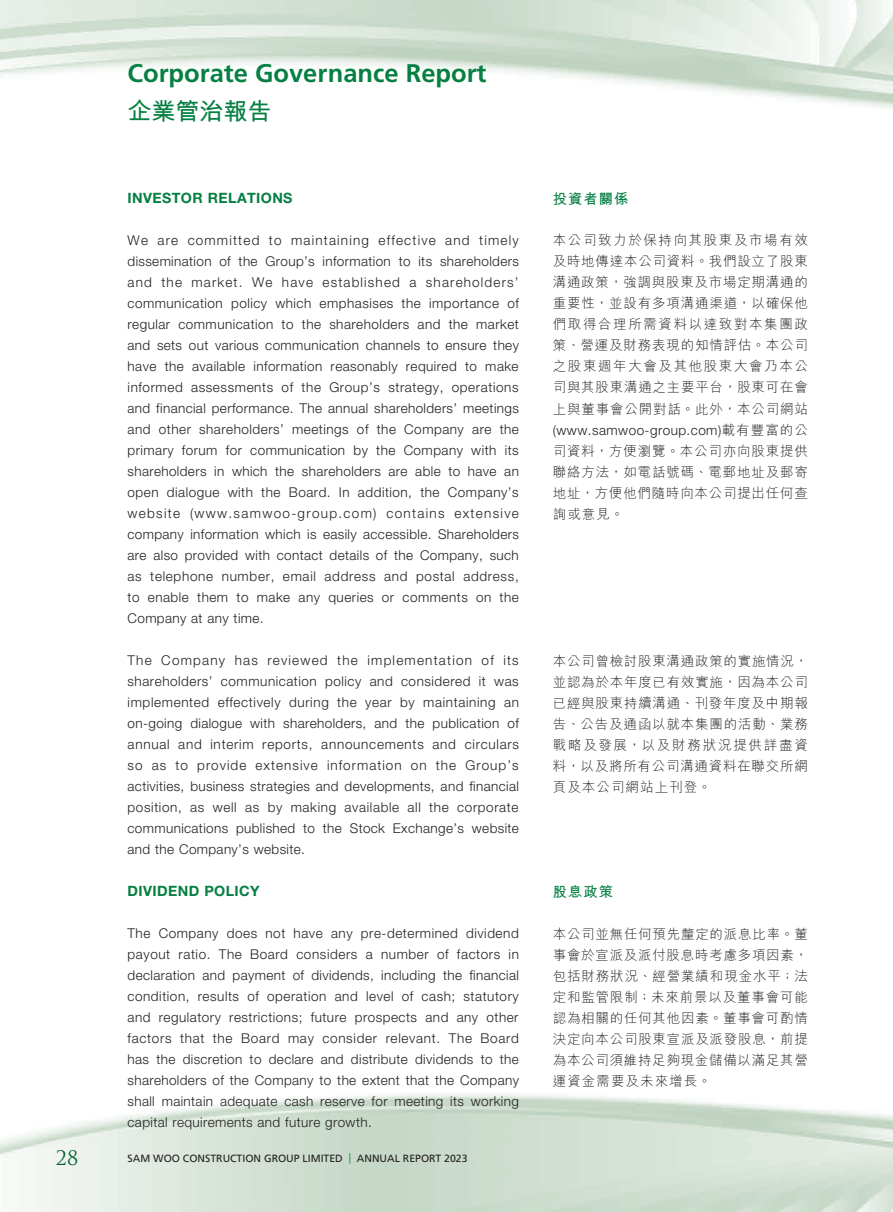
<style>
.page{position:relative;width:893px;height:1212px;background:#fff}
.page>*{position:absolute;margin:0;border:0;box-sizing:border-box;transform-origin:0 0}
.t1{font:700 25.5px "Frutiger LT Std";color:#057f42}
.t2{font:700 24px "M Hei HK";color:#057f42}
.t3{font:19.5px "Trajan Pro";color:#006230}
.t4{font:700 14.25px "Helvetica Neue LT Std";letter-spacing:.03em;color:#057f42}
.t5{font:700 14.25px "M Hei HK";letter-spacing:.08em;color:#057f42}
.t6{font:300 13.5px/21px "Helvetica Neue LT Std";letter-spacing:.03em;color:#231f20;text-align:justify}
.t7{font:300 13.5px/21px "M Hei HK";letter-spacing:.06em;color:#231f20;text-align:justify}
.t8{font:10.5px "Frutiger LT Std";color:#231f20}
.s1{font-weight:300;color:#057f42}
.s2{font-family:"M Hei HK"}
</style>
<div class="page">
<h1 class="t1" style="left:128px;top:58px;width:360px">Corporate Governance Report</h1>
<h2 class="t2" style="left:128px;top:94px;width:145px">企業管治報告</h2>
<p class="t4" style="left:128px;top:189px;width:166px">INVESTOR RELATIONS</p>
<p class="t6" style="left:128px;top:229px;width:393px">We are committed to maintaining effective and timely dissemination of the Group’s information to its shareholders and the market. We have established a shareholders’ communication policy which emphasises the importance of regular communication to the shareholders and the market and sets out various communication channels to ensure they have the available information reasonably required to make informed assessments of the Group’s strategy, operations and financial performance. The annual shareholders’ meetings and other shareholders’ meetings of the Company are the primary forum for communication by the Company with its shareholders in which the shareholders are able to have an open dialogue with the Board. In addition, the Company’s website (www.samwoo-group.com) contains extensive company information which is easily accessible. Shareholders are also provided with contact details of the Company, such as telephone number, email address and postal address, to enable them to make any queries or comments on the Company at any time.</p>
<p class="t6" style="left:128px;top:649px;width:393px">The Company has reviewed the implementation of its shareholders’ communication policy and considered it was implemented effectively during the year by maintaining an on-going dialogue with shareholders, and the publication of annual and interim reports, announcements and circulars so as to provide extensive information on the Group’s activities, business strategies and developments, and financial position, as well as by making available all the corporate communications published to the Stock Exchange’s website and the Company’s website.</p>
<p class="t4" style="left:128px;top:882px;width:134px">DIVIDEND POLICY</p>
<p class="t6" style="left:128px;top:922px;width:393px">The Company does not have any pre-determined dividend payout ratio. The Board considers a number of factors in declaration and payment of dividends, including the financial condition, results of operation and level of cash; statutory and regulatory restrictions; future prospects and any other factors that the Board may consider relevant. The Board has the discretion to declare and distribute dividends to the shareholders of the Company to the extent that the Company shall maintain adequate cash reserve for meeting its working capital requirements and future growth.</p>
<h3 class="t3" style="left:56px;top:1146px;width:24px">28</h3>
<p class="t8" style="left:128px;top:1152px;width:341px">SAM WOO CONSTRUCTION GROUP LIMITED <span class="s1">|</span> ANNUAL REPORT 2023</p>
<p class="t5" style="left:553px;top:188px;width:77px">投資者關係</p>
<p class="t7" style="left:553px;top:229px;width:257px">本公司致力於保持向其股東及市場有效及時地傳達本公司資料。我們設立了股東溝通政策，強調與股東及市場定期溝通的重要性，並設有多項溝通渠道，以確保他們取得合理所需資料以達致對本集團政策、營運及財務表現的知情評估。本公司之股東週年大會及其他股東大會乃本公司與其股東溝通之主要平台，股東可在會上與董事會公開對話。此外，本公司網站</p>
<p class="t6" style="left:553px;top:419px;width:257px">(www.samwoo-group.com)<span class="s2">載有豐富的公</span></p>
<p class="t7" style="left:553px;top:439px;width:257px">司資料，方便瀏覽。本公司亦向股東提供聯絡方法，如電話號碼、電郵地址及郵寄地址，方便他們隨時向本公司提出任何查詢或意見。</p>
<p class="t7" style="left:553px;top:650px;width:257px">本公司曾檢討股東溝通政策的實施情況，並認為於本年度已有效實施，因為本公司已經與股東持續溝通、刊發年度及中期報告、公告及通函以就本集團的活動、業務戰略及發展，以及財務狀況提供詳盡資料，以及將所有公司溝通資料在聯交所網頁及本公司網站上刊登。</p>
<p class="t5" style="left:553px;top:881px;width:62px">股息政策</p>
<p class="t7" style="left:553px;top:922px;width:257px">本公司並無任何預先釐定的派息比率。董事會於宣派及派付股息時考慮多項因素，包括財務狀況、經營業績和現金水平；法定和監管限制；未來前景以及董事會可能認為相關的任何其他因素。董事會可酌情決定向本公司股東宣派及派發股息，前提為本公司須維持足夠現金儲備以滿足其營運資金需要及未來增長。</p>
</div>
